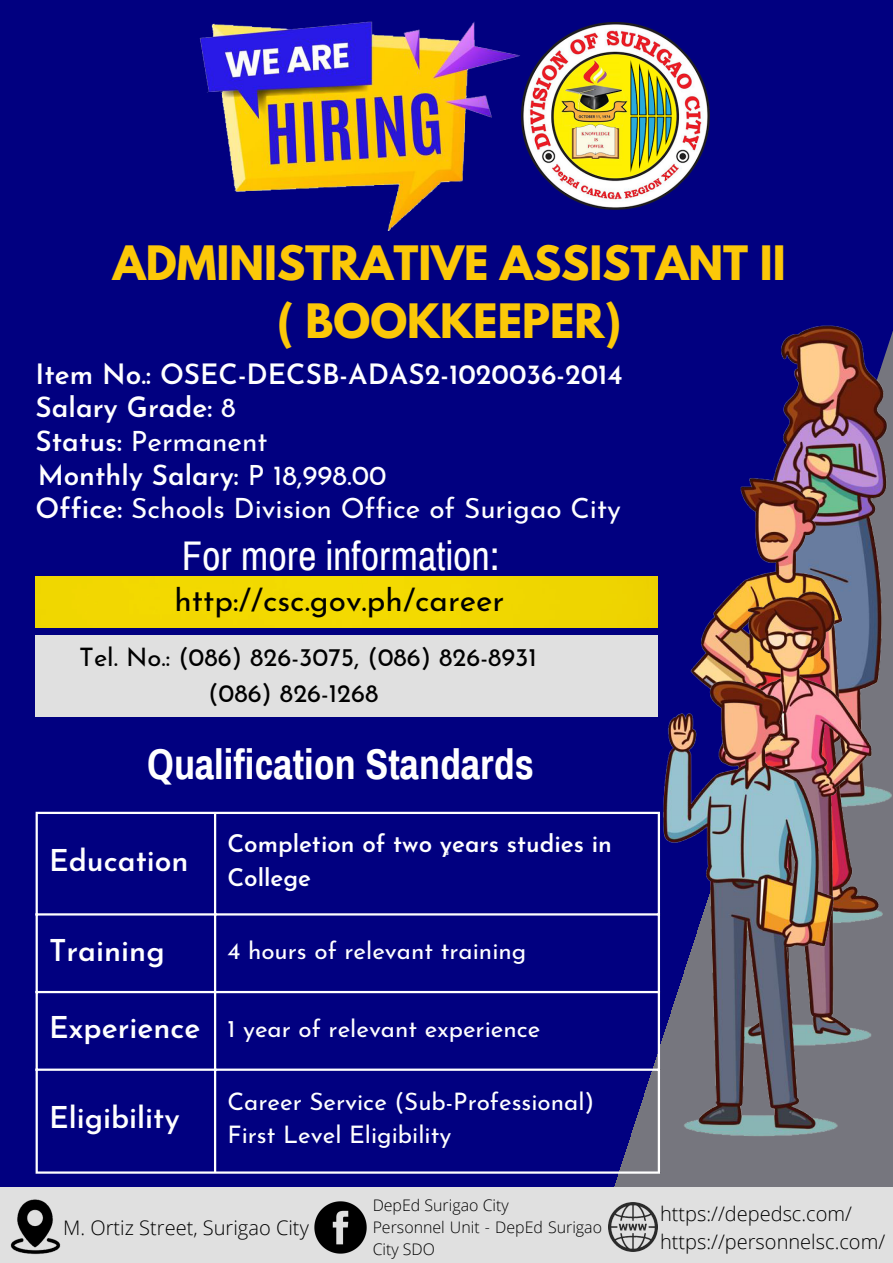
<style>
.page{position:relative;width:893px;height:1263px;background:#fff}
.page>*{position:absolute;margin:0;border:0;box-sizing:border-box;transform-origin:0 0}
.t1{font:700 42px/58.5px "League Spartan";color:#fcc808;text-align:center}
.t2{font:700 42px "Archivo Narrow";color:#fff}
.t3{font:40.5px "Archivo Narrow";color:#fff}
.t4{font:31.5px "Josefin Sans";color:#000}
.t5{font:600 30px "Josefin Sans";color:#fff}
.t6{font:27.97px "Josefin Sans";color:#fff}
.t7{font:600 27.97px/32.9px "Josefin Sans";color:#fff}
.t8{font:600 27.83px "Josefin Sans";color:#fff}
.t9{font:25.5px/35.4px "Josefin Sans";color:#000}
.t10{font:24.15px/33.8px "Josefin Sans";color:#fff}
.t11{font:600 24.15px/33.8px "Josefin Sans";color:#fff}
.t12{font:300 20.02px/27.6px "Open Sans";color:#000}
.t13{font:300 15.9px/21.9px "Open Sans";color:#000}
.t14{font:9px "Josefin Sans";color:#fff}
.s1{font-weight:400}
.s2{font-weight:600}
.s3{font-weight:600;font-size:30px}
</style>
<div class="page">
<div style="left:0;top:0;width:893px;height:1188px;background:#010080"></div>
<img style="left:521px;top:22px;width:188px;height:188px">
<img style="left:168px;top:2px;width:353px;height:228px">
<img style="left:586px;top:280px;width:307px;height:908px">
<img style="left:765px;top:302px;width:128px;height:146px">
<img style="left:687px;top:448px;width:206px;height:495px">
<img style="left:704px;top:578px;width:185px;height:489px">
<img style="left:648px;top:652px;width:217px;height:497px">
<div style="left:0;top:1188px;width:893px;height:75px;background:#e0e0e0"></div>
<div style="left:36px;top:577px;width:622px;height:50px;background:#f2d700"></div>
<div style="left:36px;top:635px;width:622px;height:81px;background:#e0e0e0"></div>
<img style="left:9px;top:1198px;width:53px;height:59px">
<img style="left:609px;top:1203px;width:49px;height:49px">
<img style="left:308px;top:1195px;width:64px;height:64px">
<div style="left:38px;top:814px;width:620px;height:99px;background:#010080"></div>
<hr style="left:36px;top:814px;width:2px;height:357px;background:#fff">
<hr style="left:214px;top:814px;width:2px;height:357px;background:#fff">
<hr style="left:658px;top:814px;width:2px;height:357px;background:#fff">
<hr style="left:36px;top:812px;width:624px;height:2px;background:#fff">
<hr style="left:36px;top:913px;width:624px;height:2px;background:#fff">
<hr style="left:36px;top:991px;width:624px;height:2px;background:#fff">
<hr style="left:36px;top:1068px;width:624px;height:3px;background:#fff">
<hr style="left:36px;top:1171px;width:624px;height:3px;background:#fff">
<h1 class="t1" style="left:113px;top:239px;width:674px">ADMINISTRATIVE ASSISTANT II ( BOOKKEEPER)</h1>
<p class="t7" style="left:36px;top:360px;width:589px">Item No.: OSEC-DECSB-ADAS2-1020036-2014<br>Salary Grade: <span class="s1">8</span></p>
<p class="t6" style="left:36px;top:430px;width:233px"><span class="s2">Status:</span> Permanent</p>
<p class="t8" style="left:38px;top:464px;width:350px">Monthly Salary: <span class="s1">P 18,998.00</span></p>
<p class="t6" style="left:36px;top:497px;width:587px"><span class="s2">Office:</span> Schools Division Office of Surigao City</p>
<h2 class="t3" style="left:182px;top:535px;width:319px">For more information:</h2>
<h3 class="t4" style="left:174px;top:587px;width:331px">http://csc.gov.ph/career</h3>
<p class="t9" style="left:208px;top:642px;width:330px;text-indent:-129px">Tel. No.: (086) 826-3075, (086) 826-8931 (086) 826-1268</p>
<h1 class="t2" style="left:147px;top:742px;width:388px">Qualification Standards</h1>
<p class="t5" style="left:49px;top:848px;width:141px">Education</p>
<p class="t11" style="left:227px;top:829px;width:386px">Completion of two years studies in<br>College</p>
<p class="t14" style="left:444px;top:848px;width:7px">a</p>
<p class="t5" style="left:49px;top:938px;width:117px">Training</p>
<p class="t10" style="left:227px;top:936px;width:300px">4 hours of relevant training</p>
<p class="t10" style="left:49px;top:1013px;width:493px"><span class="s3">Experience</span> 1 year of relevant experience</p>
<p class="t5" style="left:49px;top:1106px;width:132px">Eligibility</p>
<p class="t10" style="left:227px;top:1087px;width:368px">Career Service (Sub-Professional)<br>First Level Eligibility</p>
<p class="t12" style="left:63px;top:1213px;width:247px">M. Ortiz Street, Surigao City</p>
<p class="t13" style="left:373px;top:1193px;width:231px">DepEd Surigao City<br>Personnel Unit - DepEd Surigao<br>City SDO</p>
<p class="t12" style="left:660px;top:1199px;width:227px">https://depedsc.com/ https://personnelsc.com/</p>
</div>
